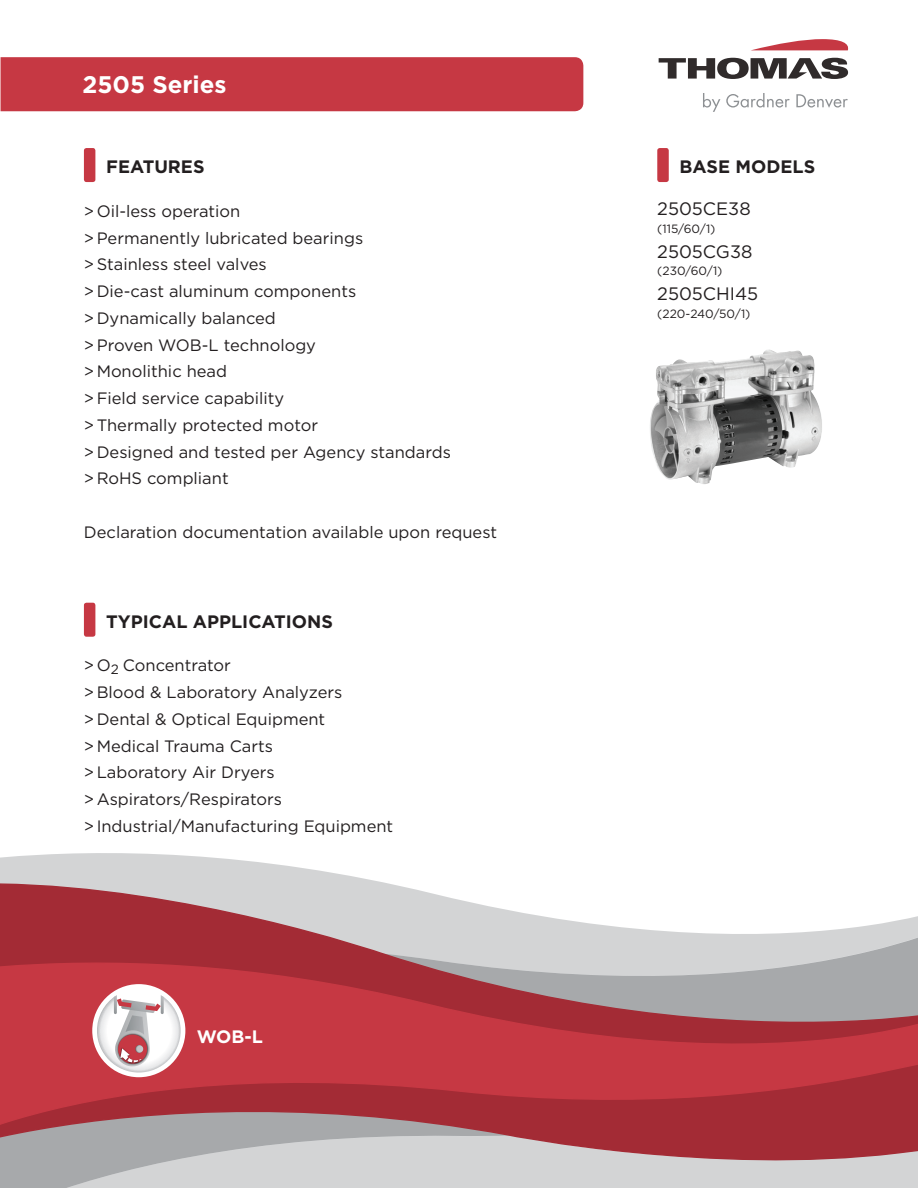
<style>
.page{position:relative;width:918px;height:1188px;background:#fff}
.page>*{position:absolute;margin:0;border:0;box-sizing:border-box;transform-origin:0 0}
.t1{font:700 24px "Gotham";color:#fff}
.t2{font:700 18px "Gotham";color:#231f20}
.t3{font:18px "Gotham";color:#231f20}
.t4{font:700 18px "Gotham";color:#fff}
.t5{font:16.5px/26.7px "Gotham";color:#231f20}
.t6{font:12px "Gotham";color:#231f20}
</style>
<div class="page">
<div style="left:511px;top:1175px;width:407px;height:13px;background:#d3d4d5"></div>
<svg style="left:0;top:1175px;width:511px;height:13px"></svg>
<svg style="left:0;top:853px;width:385px;height:30px;fill:#d3d4d5"></svg>
<svg style="left:0;top:883px;width:918px;height:76px"></svg>
<svg style="left:0;top:1126px;width:918px;height:49px"></svg>
<svg style="left:0;top:959px;width:918px;height:167px"></svg>
<svg style="left:752px;top:39px;width:97px;height:11px"></svg>
<svg style="left:659px;top:58px;width:189px;height:21px"></svg>
<svg style="left:703px;top:93px;width:17px;height:19px"></svg>
<svg style="left:726px;top:93px;width:64px;height:15px"></svg>
<svg style="left:796px;top:94px;width:52px;height:14px"></svg>
<div style="left:1px;top:57px;width:582px;height:54px;background:#c63843"></div>
<div style="left:84px;top:148px;width:11px;height:34px;background:#c63843;border-radius:3px"></div>
<div style="left:84px;top:603px;width:11px;height:34px;background:#c63843;border-radius:3px"></div>
<div style="left:657px;top:148px;width:12px;height:34px;background:#c63843;border-radius:3px"></div>
<div style="left:89px;top:981px;width:100px;height:99px;background:#c63843;border-radius:50%"></div>
<div style="left:92px;top:984px;width:93px;height:93px;background:#fff;border-radius:50%"></div>
<svg style="left:97px;top:995px;width:84px;height:78px"></svg>
<img style="left:650px;top:350px;width:172px;height:134px">
<h1 class="t1" style="left:82px;top:71px;width:146px">2505 Series</h1>
<p class="t2" style="left:106px;top:156px;width:100px">FEATURES</p>
<p class="t5" style="left:84px;top:197px;width:369px">&gt; Oil-less operation<br>&gt;Permanently lubricated bearings &gt;Stainless steel valves<br>&gt;Die-cast aluminum components &gt;Dynamically balanced<br>&gt;Proven WOB-L technology<br>&gt; Monolithic head<br>&gt;Field service capability<br>&gt;Thermally protected motor<br>&gt;Designed and tested per Agency standards &gt; RoHS compliant</p>
<p class="t5" style="left:84px;top:518px;width:415px">Declaration documentation available upon request</p>
<p class="t2" style="left:106px;top:611px;width:228px">TYPICAL APPLICATIONS</p>
<p class="t5" style="left:84px;top:652px;width:311px">&gt; O<sub>2</sub> Concentrator<br>&gt; Blood &amp; Laboratory Analyzers &gt;Dental &amp; Optical Equipment<br>&gt; Medical Trauma Carts<br>&gt;Laboratory Air Dryers &gt;Aspirators/Respirators &gt;Industrial/Manufacturing Equipment</p>
<p class="t4" style="left:197px;top:1026px;width:68px">WOB-L</p>
<p class="t2" style="left:680px;top:156px;width:137px">BASE MODELS</p>
<p class="t3" style="left:657px;top:197px;width:95px">2505CE38</p>
<p class="t6" style="left:657px;top:221px;width:60px">(115/60/1)</p>
<p class="t3" style="left:657px;top:240px;width:97px">2505CG38</p>
<p class="t6" style="left:657px;top:263px;width:67px">(230/60/1)</p>
<p class="t3" style="left:657px;top:282px;width:102px">2505CHI45</p>
<p class="t6" style="left:657px;top:306px;width:95px">(220-240/50/1)</p>
</div>
